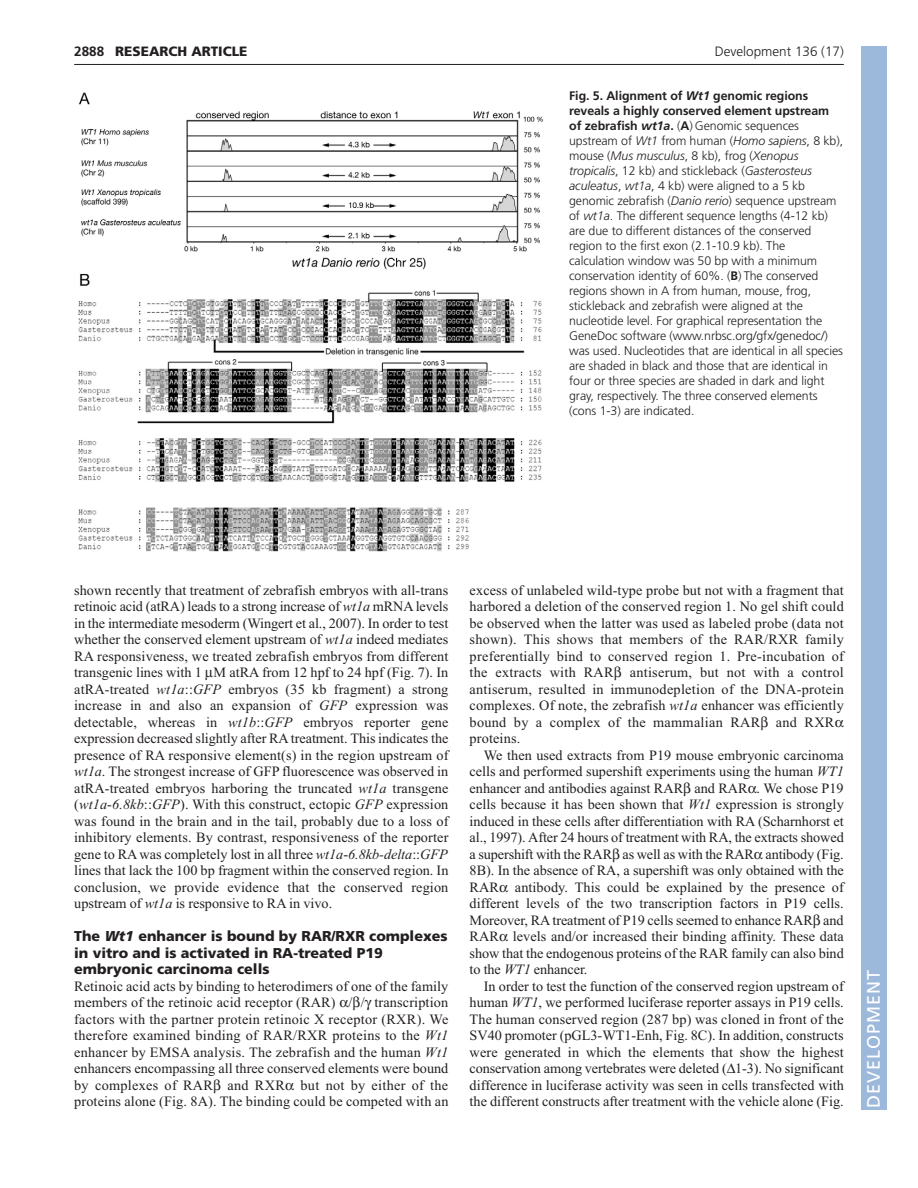
<style>
.page{position:relative;width:918px;height:1188px;background:#fff}
.page>*{position:absolute;margin:0;border:0;box-sizing:border-box;transform-origin:0 0}
.t1{font:18px "Frutiger LT Std";letter-spacing:.055em;color:#fff}
.t2{font:14.25px/16.5px "Times New Roman";letter-spacing:.01em;color:#231f20;text-align:justify}
.t3{font:900 14.25px/16.5px "Frutiger LT Std";color:#231f20}
.t4{font:300 13.5px "Frutiger LT Std";color:#231f20}
.t5{font:900 13.5px "Frutiger LT Std";color:#231f20}
.t6{font:700 13.5px "Frutiger LT Std";color:#231f20}
.t7{font:300 12.3px/15px "Frutiger LT Std";letter-spacing:-.005em;color:#231f20}
.s1{font-weight:700}
.s2{font-weight:700;font-style:italic}
.s3{font-style:italic}
</style>
<div class="page">
<hr style="left:74px;top:64px;width:770px;height:1px;background:#231f20">
<img style="left:78px;top:92px;width:466px;height:460px">
<div style="left:861px;top:46px;width:25px;height:1064px;background:#9cb9db"></div>
<p class="t6" style="left:74px;top:46px;width:32px">2888</p>
<p class="t5" style="left:115px;top:46px;width:134px">RESEARCH ARTICLE</p>
<p class="t4" style="left:715px;top:46px;width:131px">Development 136 (17)</p>
<p class="t7" style="left:569px;top:89px;width:276px"><span class="s1">Fig. 5. Alignment of</span> <span class="s2">Wt1</span> <span class="s1">genomic regions reveals a highly conserved element upstream of zebrafish</span> <span class="s2">wt1a</span><span class="s1">.</span> (<span class="s1">A</span>) Genomic sequences upstream of <span class="s3">Wt1</span> from human (<span class="s3">Homo sapiens</span>, 8 kb), mouse (<span class="s3">Mus musculus</span>, 8 kb), frog (<span class="s3">Xenopus tropicalis</span>, 12 kb) and stickleback (<span class="s3">Gasterosteus aculeatus</span>, <span class="s3">wt1a</span>, 4 kb) were aligned to a 5 kb genomic zebrafish (<span class="s3">Danio rerio</span>) sequence upstream of <span class="s3">wt1a</span>. The different sequence lengths (4-12 kb) are due to different distances of the conserved region to the first exon (2.1-10.9 kb). The calculation window was 50 bp with a minimum conservation identity of 60%. (<span class="s1">B</span>) The conserved regions shown in A from human, mouse, frog, stickleback and zebrafish were aligned at the nucleotide level. For graphical representation the GeneDoc software (www.nrbsc.org/gfx/genedoc/) was used. Nucleotides that are identical in all species are shaded in black and those that are identical in four or three species are shaded in dark and light gray, respectively. The three conserved elements (cons 1-3) are indicated.</p>
<p class="t2" style="left:74px;top:583px;width:376px">shown recently that treatment of zebrafish embryos with all-trans retinoic acid (atRA) leads to a strong increase of <span class="s3">wt1a</span> mRNA levels in the intermediate mesoderm (Wingert et al., 2007). In order to test whether the conserved element upstream of <span class="s3">wt1a</span> indeed mediates RA responsiveness, we treated zebrafish embryos from different transgenic lines with 1 M atRA from 12 hpf to 24 hpf (Fig. 7). In atRA-treated <span class="s3">wt1a</span>::<span class="s3">GFP</span> embryos (35 kb fragment) a strong increase in and also an expansion of <span class="s3">GFP</span> expression was detectable, whereas in <span class="s3">wt1b</span>::<span class="s3">GFP</span> embryos reporter gene expression decreased slightly after RA treatment. This indicates the presence of RA responsive element(s) in the region upstream of <span class="s3">wt1a</span>. The strongest increase of GFP fluorescence was observed in atRA-treated embryos harboring the truncated <span class="s3">wt1a</span> transgene (<span class="s3">wt1a</span>-<span class="s3">6.8kb</span>::<span class="s3">GFP</span>). With this construct, ectopic <span class="s3">GFP</span> expression was found in the brain and in the tail, probably due to a loss of inhibitory elements. By contrast, responsiveness of the reporter gene to RA was completely lost in all three <span class="s3">wt1a</span>-<span class="s3">6.8kb-delta</span>::<span class="s3">GFP </span>lines that lack the 100 bp fragment within the conserved region. In conclusion, we provide evidence that the conserved region upstream of <span class="s3">wt1a</span> is responsive to RA in vivo.</p>
<p class="t3" style="left:74px;top:929px;width:375px">The <span class="s3">Wt1</span> enhancer is bound by RAR/RXR complexes in vitro and is activated in RA-treated P19 embryonic carcinoma cells</p>
<p class="t2" style="left:74px;top:979px;width:376px">Retinoic acid acts by binding to heterodimers of one of the family members of the retinoic acid receptor (RAR) / / transcription factors with the partner protein retinoic X receptor (RXR). We therefore examined binding of RAR/RXR proteins to the <span class="s3">Wt1 </span>enhancer by EMSA analysis. The zebrafish and the human <span class="s3">Wt1 </span>enhancers encompassing all three conserved elements were bound by complexes of RAR and RXR but not by either of the proteins alone (Fig. 8A). The binding could be competed with an</p>
<p class="t2" style="left:470px;top:583px;width:376px;text-align:left">excess of unlabeled wild-type probe but not with a fragment that harbored a deletion of the conserved region 1. No gel shift could be observed when the latter was used as labeled probe (data not shown). This shows that members of the RAR/RXR family preferentially bind to conserved region 1. Pre-incubation of the extracts with RAR antiserum, but not with a control antiserum, resulted in immunodepletion of the DNA-protein complexes. Of note, the zebrafish <span class="s3">wt1a</span> enhancer was efficiently bound by a complex of the mammalian RAR and RXR proteins.</p>
<p class="t2" style="left:470px;top:748px;width:376px;text-indent:14px">We then used extracts from P19 mouse embryonic carcinoma cells and performed supershift experiments using the human <span class="s3">WT1 </span>enhancer and antibodies against RAR and RAR . We chose P19 cells because it has been shown that <span class="s3">Wt1</span> expression is strongly induced in these cells after differentiation with RA (Scharnhorst et al., 1997). After 24 hours of treatment with RA, the extracts showed a supershift with the RAR as well as with the RAR antibody (Fig.<br>8B). In the absence of RA, a supershift was only obtained with the RAR antibody. This could be explained by the presence of different levels of the two transcription factors in P19 cells.<br>Moreover, RA treatment of P19 cells seemed to enhance RAR and RAR levels and/or increased their binding affinity. These data show that the endogenous proteins of the RAR family can also bind to the <span class="s3">WT1</span> enhancer.</p>
<p class="t2" style="left:470px;top:979px;width:376px;text-indent:14px">In order to test the function of the conserved region upstream of human <span class="s3">WT1</span>, we performed luciferase reporter assays in P19 cells.<br>The human conserved region (287 bp) was cloned in front of the SV40 promoter (pGL3-WT1-Enh, Fig. 8C). In addition, constructs were generated in which the elements that show the highest conservation among vertebrates were deleted ( 1-3). No significant difference in luciferase activity was seen in cells transfected with the different constructs after treatment with the vehicle alone (Fig.</p>
<p class="t1" style="left:863px;top:1108px;width:140px;rotate:-90deg">DEVELOPMENT</p>
</div>
